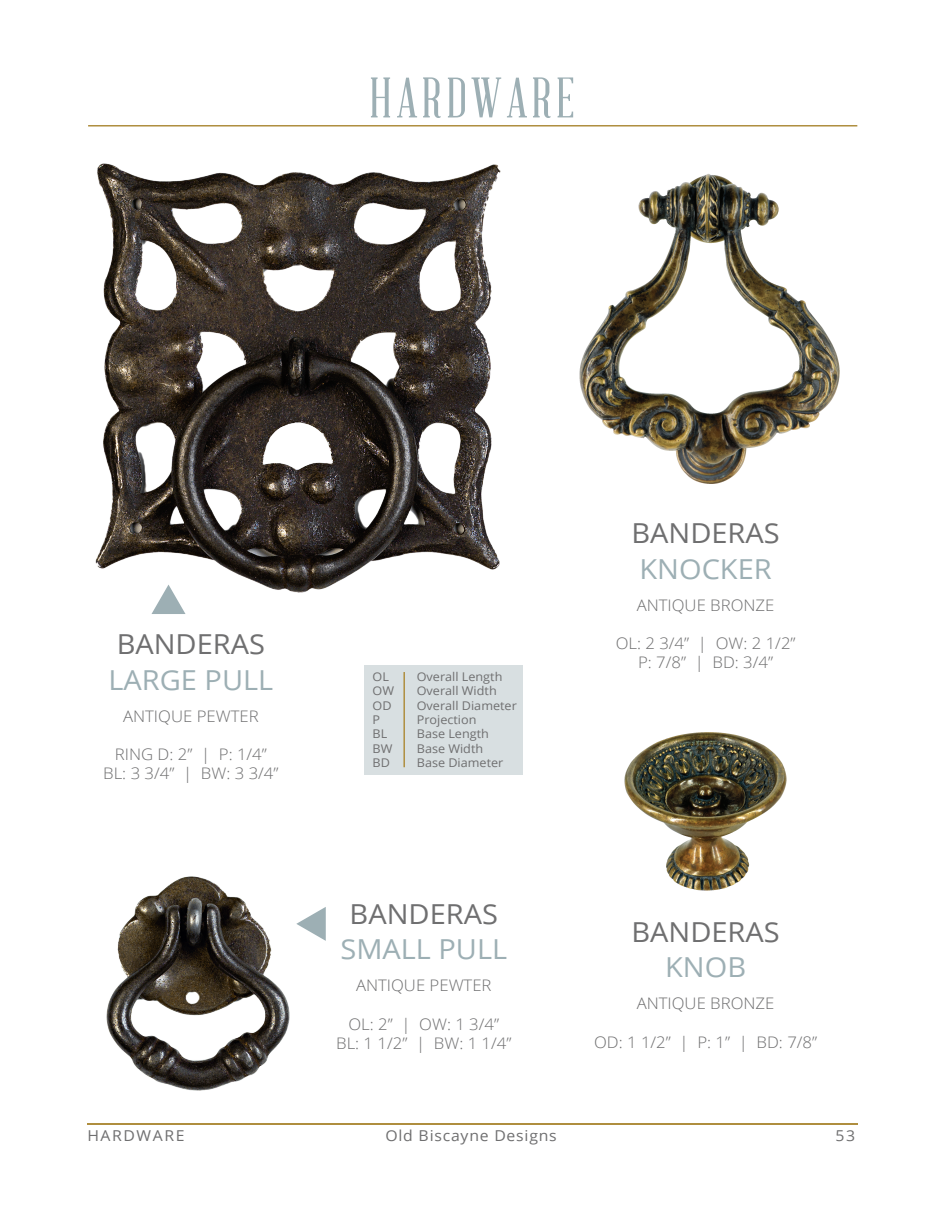
<style>
.page{position:relative;width:945px;height:1215px;background:#fff}
.page>*{position:absolute;margin:0;border:0;box-sizing:border-box;transform-origin:0 0}
.t1{font:55.95px "Abraham Lincoln";letter-spacing:.075em;color:#9dafb4}
.t2{font:27.6px "Open Sans";color:#6f6f70;scale:1.05 1}
.t3{font:27.6px "Open Sans";color:#9dafb4;scale:1.05 1}
.t4{font:300 15.9px/19px "Open Sans";color:#6f6f70;text-align:center;scale:1.05 1}
.t5{font:15px "Open Sans";letter-spacing:.05em;color:#6f6f70;scale:1.05 1}
.t6{font:15px "Open Sans";letter-spacing:.1em;color:#6f6f70;scale:1.05 1}
.t7{font:12px/14.4px "Open Sans";color:#6f6f70;scale:1.05 1}
</style>
<div class="page">
<hr style="left:87px;top:1124px;width:771px;height:1px;background:#af8e3f">
<hr style="left:88px;top:125px;width:769px;height:2px;background:#af8e3f">
<img style="left:107px;top:876px;width:183px;height:215px">
<img style="left:579px;top:174px;width:261px;height:310px">
<img style="left:95px;top:164px;width:406px;height:429px">
<img style="left:624px;top:732px;width:163px;height:159px">
<div style="left:364px;top:665px;width:159px;height:109px;background:#d8dfe1"></div>
<hr style="left:403px;top:672px;width:2px;height:95px;background:#af8e3f">
<svg style="left:296px;top:907px;width:30px;height:34px"></svg>
<svg style="left:152px;top:585px;width:34px;height:29px"></svg>
<h1 class="t1" style="left:369px;top:69px;width:207px">HARDWARE</h1>
<h2 class="t2" style="left:117px;top:625px;width:143px">BANDERAS</h2>
<h2 class="t3" style="left:109px;top:661px;width:158px">LARGE PULL</h2>
<p class="t4" style="left:123px;top:706px;width:131px">ANTIQUE PEWTER</p>
<p class="t4" style="left:103px;top:744px;width:169px">RING D: 2” | P: 1/4”<br>BL: 3 3/4” | BW: 3 3/4”</p>
<p class="t7" style="left:373px;top:669px;width:22px">OL<br>OW<br>OD<br>P<br>BL<br>BW<br>BD</p>
<p class="t7" style="left:417px;top:669px;width:97px">Overall Length<br>Overall Width<br>Overall Diameter<br>Projection<br>Base Length<br>Base Width<br>Base Diameter</p>
<h2 class="t2" style="left:631px;top:514px;width:143px">BANDERAS</h2>
<h2 class="t3" style="left:639px;top:550px;width:128px">KNOCKER</h2>
<p class="t4" style="left:637px;top:595px;width:133px">ANTIQUE BRONZE</p>
<p class="t4" style="left:616px;top:633px;width:173px">OL: 2 3/4” | OW: 2 1/2”<br>P: 7/8” | BD: 3/4”</p>
<h2 class="t2" style="left:350px;top:895px;width:143px">BANDERAS</h2>
<h2 class="t3" style="left:341px;top:930px;width:160px">SMALL PULL</h2>
<p class="t4" style="left:356px;top:976px;width:131px">ANTIQUE PEWTER</p>
<p class="t4" style="left:336px;top:1014px;width:169px">OL: 2” | OW: 1 3/4”<br>BL: 1 1/2” | BW: 1 1/4”</p>
<p class="t6" style="left:87px;top:1125px;width:94px">HARDWARE</p>
<p class="t5" style="left:385px;top:1125px;width:165px">Old Biscayne Designs</p>
<h2 class="t2" style="left:631px;top:913px;width:143px">BANDERAS</h2>
<h2 class="t3" style="left:665px;top:948px;width:79px">KNOB</h2>
<p class="t4" style="left:637px;top:994px;width:133px">ANTIQUE BRONZE</p>
<p class="t4" style="left:594px;top:1032px;width:214px">OD: 1 1/2” | P: 1” | BD: 7/8”</p>
<p class="t5" style="left:836px;top:1125px;width:20px">53</p>
</div>
